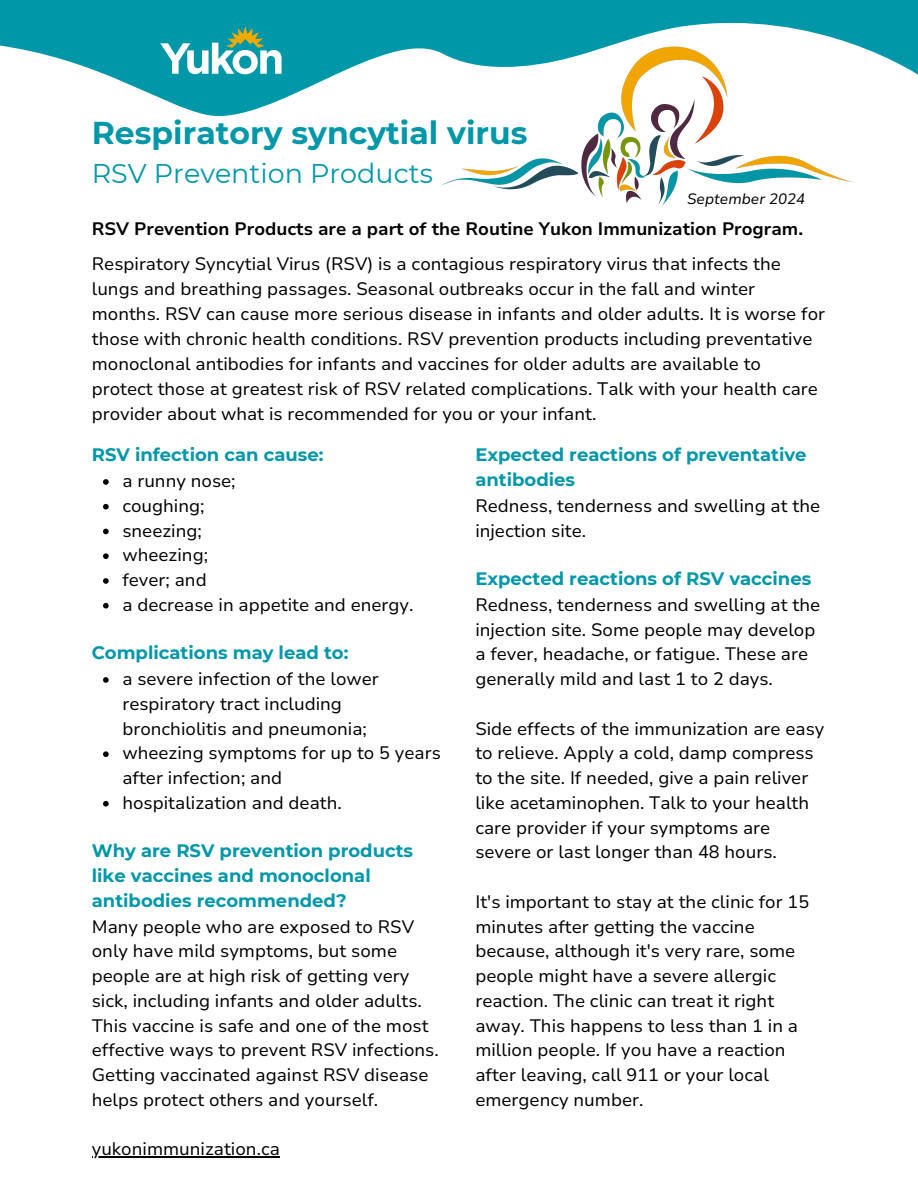
<style>
.page{position:relative;width:918px;height:1188px;background:#fff}
.page>*{position:absolute;margin:0;border:0;box-sizing:border-box;transform-origin:0 0}
.t1{font:700 31.5px "Montserrat";color:#0097a9}
.t2{font:27px "Montserrat";color:#0097a9}
.t3{font:18px/24.8px "Nunito Sans 10 pt";color:#000}
.t4{font:700 18px "Nunito Sans 10 pt";color:#000}
.t5{font:700 18px "Montserrat";color:#0097a9}
.t6{font:italic 15px "Nunito Sans 10 pt";color:#000}
.s1{font-family:"Montserrat";font-weight:700;color:#0097a9}
</style>
<div class="page">
<svg style="left:0;top:0;width:918px;height:115px;fill:#0097a9"></svg>
<svg style="left:160px;top:27px;width:122px;height:47px"></svg>
<svg style="left:103px;top:479px;width:6px;height:6px"></svg>
<svg style="left:103px;top:504px;width:6px;height:6px"></svg>
<svg style="left:103px;top:529px;width:6px;height:5px"></svg>
<svg style="left:103px;top:553px;width:6px;height:6px"></svg>
<svg style="left:103px;top:578px;width:6px;height:6px"></svg>
<svg style="left:103px;top:603px;width:6px;height:6px"></svg>
<svg style="left:103px;top:677px;width:6px;height:6px"></svg>
<svg style="left:103px;top:751px;width:6px;height:6px"></svg>
<svg style="left:103px;top:801px;width:6px;height:6px"></svg>
<hr style="left:101px;top:1156px;width:179px;height:2px;background:#000">
<img style="left:408px;top:0;width:485px;height:206px">
<p class="t1" style="left:92px;top:113px;width:437px">Respiratory syncytial virus</p>
<p class="t2" style="left:92px;top:157px;width:343px">RSV Prevention Products</p>
<p class="t4" style="left:92px;top:217px;width:713px">RSV Prevention Products are a part of the Routine Yukon Immunization Program.</p>
<p class="t3" style="left:92px;top:252px;width:735px">Respiratory Syncytial Virus (RSV) is a contagious respiratory virus that infects the lungs and breathing passages. Seasonal outbreaks occur in the fall and winter months. RSV can cause more serious disease in infants and older adults. It is worse for those with chronic health conditions. RSV prevention products including preventative monoclonal antibodies for infants and vaccines for older adults are available to protect those at greatest risk of RSV related complications. Talk with your health care provider about what is recommended for you or your infant.</p>
<p class="t5" style="left:92px;top:444px;width:233px">RSV infection can cause:</p>
<h1 class="t3" style="left:122px;top:469px;width:115px">a runny nose;</h1>
<h2 class="t3" style="left:122px;top:493px;width:84px">coughing;</h2>
<h3 class="t3" style="left:122px;top:518px;width:81px">sneezing;</h3>
<h2 class="t3" style="left:122px;top:543px;width:87px">wheezing;</h2>
<p class="t3" style="left:122px;top:568px;width:86px">fever; and</p>
<p class="t3" style="left:122px;top:592px;width:293px">a decrease in appetite and energy.</p>
<p class="t5" style="left:92px;top:642px;width:258px">Complications may lead to:</p>
<p class="t3" style="left:122px;top:667px;width:258px">a severe infection of the lower respiratory tract including bronchiolitis and pneumonia;</p>
<p class="t3" style="left:122px;top:741px;width:320px">wheezing symptoms for up to 5 years after infection; and</p>
<p class="t3" style="left:122px;top:790px;width:221px">hospitalization and death.</p>
<h2 class="t3" style="left:92px;top:839px;width:349px"><span class="s1">Why are RSV prevention products like vaccines and monoclonal antibodies recommended?<br></span>Many people who are exposed to RSV only have mild symptoms, but some people are at high risk of getting very sick, including infants and older adults.<br>This vaccine is safe and one of the most effective ways to prevent RSV infections.<br>Getting vaccinated against RSV disease helps protect others and yourself.</h2>
<p class="t3" style="left:92px;top:1137px;width:190px">yukonimmunization.ca</p>
<h3 class="t6" style="left:687px;top:189px;width:120px">September 2024</h3>
<p class="t3" style="left:475px;top:443px;width:346px;line-height:25.2px"><span class="s1">Expected reactions of preventative antibodies<br></span>Redness, tenderness and swelling at the injection site.</p>
<p class="t3" style="left:475px;top:566px;width:346px"><span class="s1">Expected reactions of RSV vaccines </span>Redness, tenderness and swelling at the injection site. Some people may develop a fever, headache, or fatigue. These are generally mild and last 1 to 2 days.</p>
<h3 class="t3" style="left:475px;top:716px;width:351px">Side effects of the immunization are easy to relieve. Apply a cold, damp compress to the site. If needed, give a pain reliver like acetaminophen. Talk to your health care provider if your symptoms are severe or last longer than 48 hours.</h3>
<h3 class="t3" style="left:475px;top:889px;width:335px">It's important to stay at the clinic for 15 minutes after getting the vaccine because, although it's very rare, some people might have a severe allergic reaction. The clinic can treat it right away. This happens to less than 1 in a million people. If you have a reaction after leaving, call 911 or your local emergency number.</h3>
</div>
